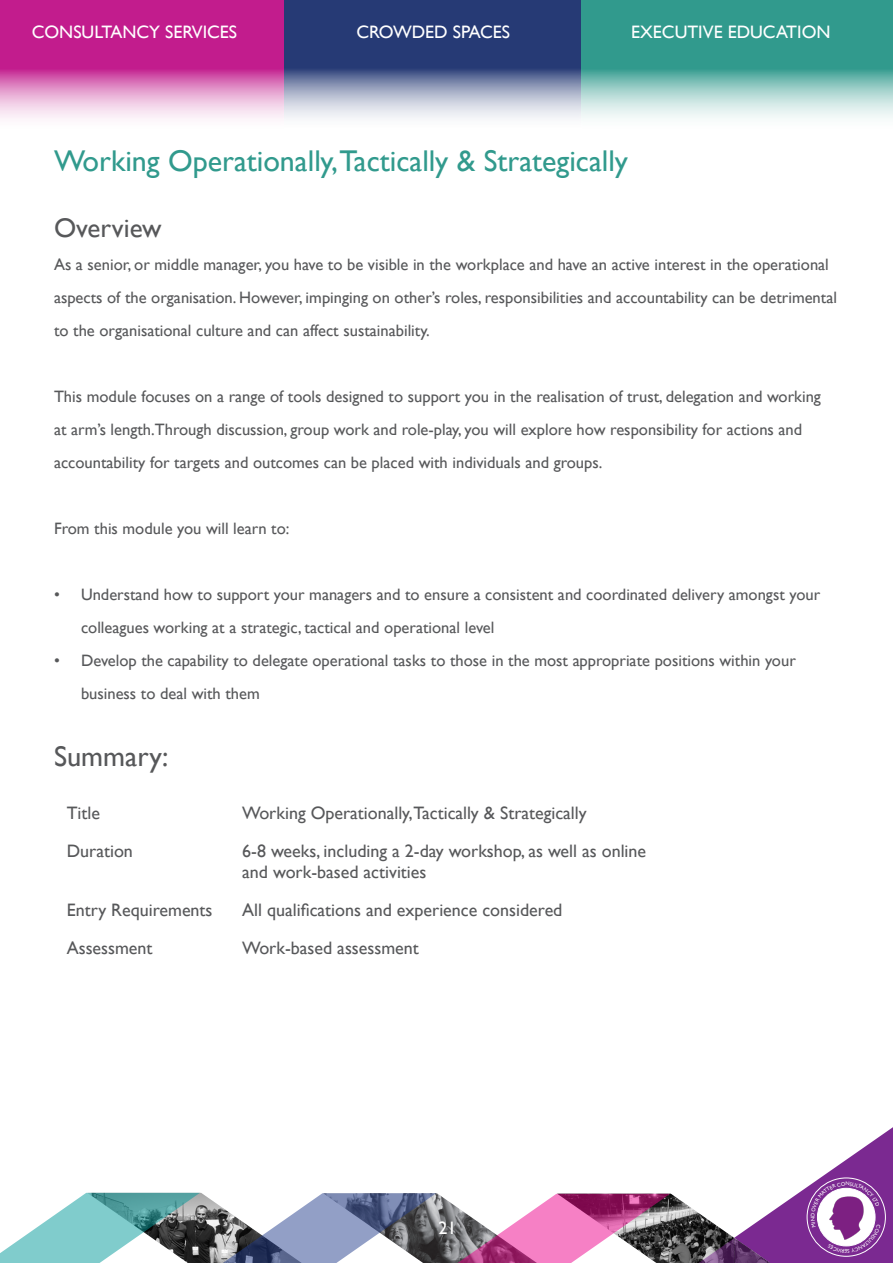
<style>
.page{position:relative;width:893px;height:1263px;background:#fff}
.page>*{position:absolute;margin:0;border:0;box-sizing:border-box;transform-origin:0 0}
.t1{font:30px "Gill Sans";color:#319a8d}
.t2{font:28.5px "Gill Sans";color:#57585a}
.t3{font:27px "Gill Sans";color:#57585a}
.t4{font:18px/21.6px "Gill Sans";color:#57585a}
.t5{font:18px "Gill Sans";color:#fff}
.t6{font:16.5px/33px "Gill Sans";color:#57585a}
</style>
<div class="page">
<svg style="left:284px;top:0;width:297px;height:118px;background:#5a6996"></svg>
<svg style="left:0;top:0;width:284px;height:119px;background:#d053a8"></svg>
<svg style="left:581px;top:0;width:312px;height:118px;background:#62b1a8"></svg>
<svg style="left:0;top:1127px;width:893px;height:136px"></svg>
<p class="t5" style="left:32px;top:21px;width:207px">CONSULTANCY SERVICES</p>
<p class="t5" style="left:356px;top:21px;width:155px">CROWDED SPACES</p>
<p class="t5" style="left:631px;top:21px;width:201px">EXECUTIVE EDUCATION</p>
<p class="t1" style="left:54px;top:143px;width:575px">Working Operationally,Tactically &amp; Strategically</p>
<p class="t3" style="left:54px;top:212px;width:109px">Overview</p>
<p class="t6" style="left:54px;top:247px;width:784px">As a senior, or middle manager, you have to be visible in the workplace and have an active interest in the operational aspects of the organisation. However, impinging on other’s roles, responsibilities and accountability can be detrimental to the organisational culture and can affect sustainability.</p>
<p class="t6" style="left:54px;top:379px;width:768px">This module focuses on a range of tools designed to support you in the realisation of trust, delegation and working at arm’s length.Through discussion, group work and role-play, you will explore how responsibility for actions and accountability for targets and outcomes can be placed with individuals and groups.</p>
<p class="t6" style="left:54px;top:511px;width:237px">From this module you will learn to:</p>
<p class="t6" style="left:81px;top:577px;width:741px;text-indent:-27px">• Understand how to support your managers and to ensure a consistent and coordinated delivery amongst your colleagues working at a strategic, tactical and operational level</p>
<p class="t6" style="left:81px;top:643px;width:716px;text-indent:-27px">• Develop the capability to delegate operational tasks to those in the most appropriate positions within your business to deal with them</p>
<p class="t2" style="left:54px;top:739px;width:116px">Summary:</p>
<p class="t4" style="left:67px;top:802px;width:35px">Title</p>
<p class="t4" style="left:242px;top:802px;width:346px">Working Operationally,Tactically &amp; Strategically</p>
<p class="t4" style="left:67px;top:839px;width:68px">Duration</p>
<p class="t4" style="left:242px;top:839px;width:405px">6-8 weeks, including a 2-day workshop, as well as online and work-based activities</p>
<p class="t4" style="left:67px;top:899px;width:147px">Entry Requirements</p>
<p class="t4" style="left:242px;top:899px;width:322px">All qualifications and experience considered</p>
<p class="t4" style="left:67px;top:937px;width:87px">Assessment</p>
<p class="t4" style="left:242px;top:937px;width:178px">Work-based assessment</p>
<p class="t5" style="left:438px;top:1218px;width:19px">21</p>
</div>
